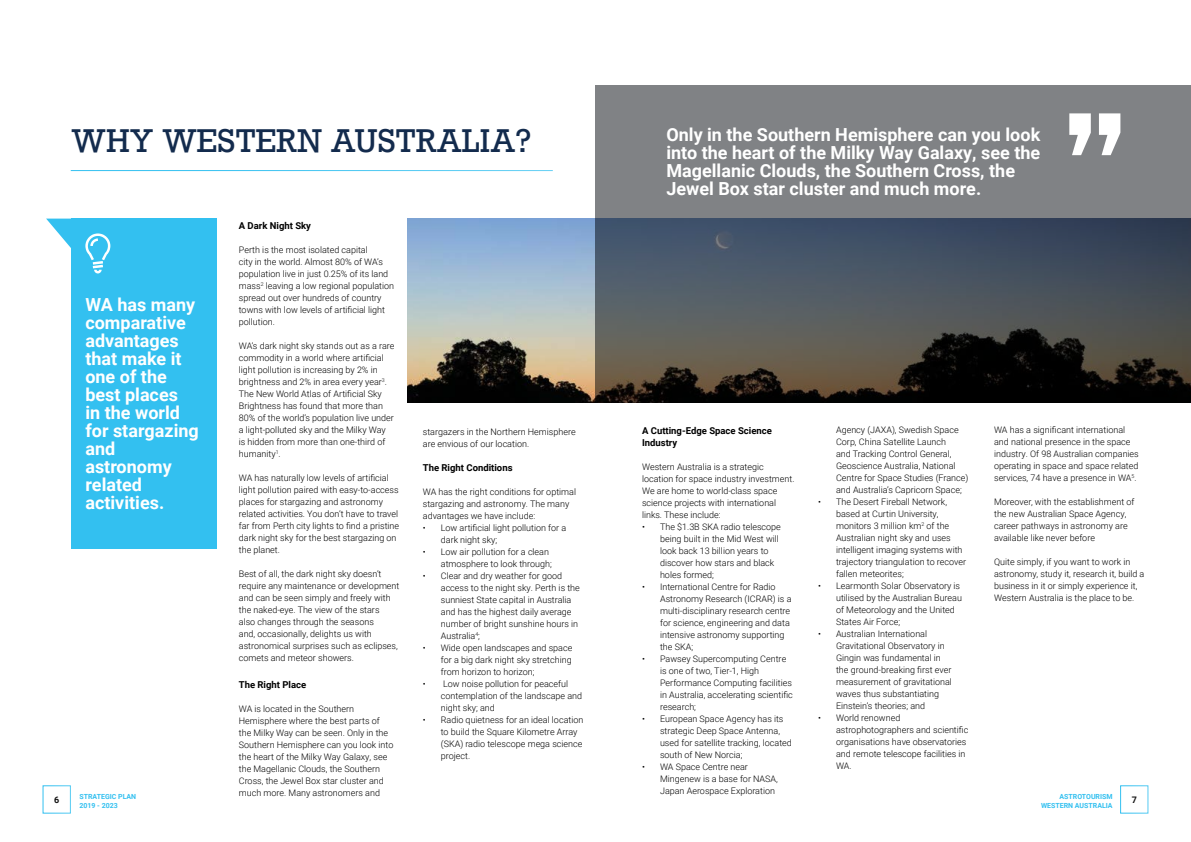
<style>
.page{position:relative;width:1191px;height:842px;background:#fff}
.page>*{position:absolute;margin:0;border:0;box-sizing:border-box;transform-origin:0 0}
.t1{font:31px "Rockwell";color:#132b4d}
.t2{font:700 18px/18px "Roboto";color:#fff}
.t3{font:700 9.5px/12px "Roboto";color:#000}
.t4{font:300 9px/12px "Roboto";color:#000}
.t5{font:700 9px "Roboto";color:#000}
.t6{font:700 7px/9px "Roboto";color:#33c0f0}
</style>
<div class="page">
<div style="left:595px;top:85px;width:596px;height:318px;background:#808285"></div>
<img style="left:408px;top:219px;width:783px;height:184px">
<svg style="left:1069px;top:113px;width:51px;height:42px"></svg>
<div style="left:71px;top:219px;width:146px;height:330px;background:#33c0f0"></div>
<svg style="left:46px;top:219px;width:25px;height:29px"></svg>
<svg style="left:85px;top:233px;width:25px;height:40px"></svg>
<hr style="left:71px;top:170px;width:482px;height:1px;background:#33c0f0">
<h1 class="t1" style="left:71px;top:121px;width:461px">WHY WESTERN AUSTRALIA?</h1>
<h2 class="t2" style="left:666px;top:125px;width:375px">Only in the Southern Hemisphere can you look into the heart of the Milky Way Galaxy, see the Magellanic Clouds, the Southern Cross, the Jewel Box star cluster and much more.</h2>
<p class="t3" style="left:239px;top:219px;width:74px">A Dark Night Sky</p>
<p class="t4" style="left:239px;top:243px;width:157px">Perth is the most isolated capital<br>city in the world. Almost 80% of WA’s population live in just 0.25% of its land mass<sup>2</sup> leaving a low regional population spread out over hundreds of country towns with low levels of artificial light pollution.</p>
<p class="t4" style="left:239px;top:339px;width:157px">WA’s dark night sky stands out as a rare commodity in a world where artificial light pollution is increasing by 2% in brightness and 2% in area every year<sup>3</sup>.<br>The New World Atlas of Artificial Sky Brightness has found that more than 80% of the world’s population live under a light-polluted sky and the Milky Way is hidden from more than one-third of humanity<sup>1</sup>.</p>
<p class="t4" style="left:239px;top:471px;width:162px">WA has naturally low levels of artificial light pollution paired with easy-to-access places for stargazing and astronomy related activities. You don’t have to travel far from Perth city lights to find a pristine dark night sky for the best stargazing on the planet.</p>
<p class="t4" style="left:239px;top:567px;width:162px">Best of all, the dark night sky doesn’t require any maintenance or development and can be seen simply and freely with the naked-eye. The view of the stars<br>also changes through the seasons<br>and, occasionally, delights us with astronomical surprises such as eclipses, comets and meteor showers.</p>
<p class="t3" style="left:239px;top:678px;width:69px">The Right Place</p>
<p class="t4" style="left:239px;top:702px;width:156px">WA is located in the Southern Hemisphere where the best parts of the Milky Way can be seen. Only in the Southern Hemisphere can you look into the heart of the Milky Way Galaxy, see the Magellanic Clouds, the Southern Cross, the Jewel Box star cluster and much more. Many astronomers and</p>
<h2 class="t2" style="left:85px;top:295px;width:115px">WA has many comparative advantages that make it one of the best places<br>in the world for stargazing and astronomy related activities.</h2>
<p class="t4" style="left:836px;top:424px;width:134px">Agency (JAXA), Swedish Space<br>Corp, China Satellite Launch<br>and Tracking Control General,<br>Geoscience Australia, National<br>Centre for Space Studies (France) and Australia’s Capricorn Space;</p>
<p class="t4" style="left:836px;top:496px;width:132px;text-indent:-18px">• The Desert Fireball Network, based at Curtin University, monitors 3 million km<sup>2</sup> of the<br>Australian night sky and uses intelligent imaging systems with trajectory triangulation to recover fallen meteorites;</p>
<p class="t4" style="left:836px;top:580px;width:127px;text-indent:-18px">• Learmonth Solar Observatory is utilised by the Australian Bureau of Meteorology and the United<br>States Air Force;</p>
<p class="t4" style="left:836px;top:628px;width:117px;text-indent:-18px">• Australian International<br>Gravitational Observatory in<br>Gingin was fundamental in the ground-breaking first ever measurement of gravitational waves thus substantiating<br>Einstein’s theories; and</p>
<p class="t4" style="left:836px;top:712px;width:134px;text-indent:-18px">• World renowned astrophotographers and scientific organisations have observatories and remote telescope facilities in<br>WA.</p>
<p class="t4" style="left:994px;top:424px;width:146px">WA has a significant international and national presence in the space industry. Of 98 Australian companies operating in space and space related services, 74 have a presence in WA<sup>5</sup>.</p>
<p class="t4" style="left:994px;top:496px;width:142px">Moreover, with the establishment of the new Australian Space Agency, career pathways in astronomy are available like never before</p>
<p class="t4" style="left:994px;top:556px;width:152px">Quite simply, if you want to work in astronomy, study it, research it, build a business in it or simply experience it, Western Australia is the place to be.</p>
<p class="t3" style="left:642px;top:424px;width:131px">A Cutting-Edge Space Science<br>Industry</p>
<p class="t4" style="left:642px;top:460px;width:154px">Western Australia is a strategic location for space industry investment.<br>We are home to world-class space science projects with international links. These include:</p>
<p class="t4" style="left:660px;top:520px;width:122px;text-indent:-18px">• The $1.3B SKA radio telescope being built in the Mid West will look back 13 billion years to discover how stars and black holes formed;</p>
<p class="t4" style="left:660px;top:580px;width:133px;text-indent:-18px">• International Centre for Radio<br>Astronomy Research (ICRAR) is a multi-disciplinary research centre for science, engineering and data intensive astronomy supporting the SKA;</p>
<p class="t4" style="left:660px;top:652px;width:134px;text-indent:-18px">• Pawsey Supercomputing Centre is one of two, Tier-1, High<br>Performance Computing facilities in Australia, accelerating scientific research;</p>
<p class="t4" style="left:660px;top:712px;width:133px;text-indent:-18px">• European Space Agency has its strategic Deep Space Antenna, used for satellite tracking, located south of New Norcia;</p>
<p class="t4" style="left:660px;top:760px;width:119px;text-indent:-18px">• WA Space Centre near<br>Mingenew is a base for NASA,<br>Japan Aerospace Exploration</p>
<p class="t4" style="left:423px;top:425px;width:154px">stargazers in the Northern Hemisphere are envious of our location.</p>
<p class="t3" style="left:423px;top:461px;width:91px">The Right Conditions</p>
<p class="t4" style="left:423px;top:485px;width:155px">WA has the right conditions for optimal stargazing and astronomy. The many advantages we have include:</p>
<p class="t4" style="left:441px;top:521px;width:127px;text-indent:-18px">• Low artificial light pollution for a dark night sky;</p>
<p class="t4" style="left:441px;top:545px;width:112px;text-indent:-18px">• Low air pollution for a clean atmosphere to look through;</p>
<p class="t4" style="left:441px;top:569px;width:140px;text-indent:-18px">• Clear and dry weather for good access to the night sky. Perth is the sunniest State capital in Australia and has the highest daily average number of bright sunshine hours in<br>Australia<sup>4</sup>;</p>
<p class="t4" style="left:441px;top:641px;width:133px;text-align:justify;text-indent:-18px">• Wide open landscapes and space for a big dark night sky stretching from horizon to horizon;</p>
<p class="t4" style="left:441px;top:677px;width:143px;text-indent:-18px">• Low noise pollution for peaceful contemplation of the landscape and night sky; and</p>
<p class="t4" style="left:441px;top:713px;width:144px;text-indent:-18px">• Radio quietness for an ideal location to build the Square Kilometre Array (SKA) radio telescope mega science project.</p>
<p class="t6" style="left:79px;top:791px;width:58px">STRATEGIC PLAN<br>2019 - 2023</p>
<p class="t6" style="left:1041px;top:791px;width:73px;text-align:right">ASTROTOURISM<br>WESTERN AUSTRALIA</p>
<p class="t5" style="left:54px;top:793px;width:7px">6</p>
<p class="t5" style="left:1131px;top:793px;width:7px">7</p>
</div>
